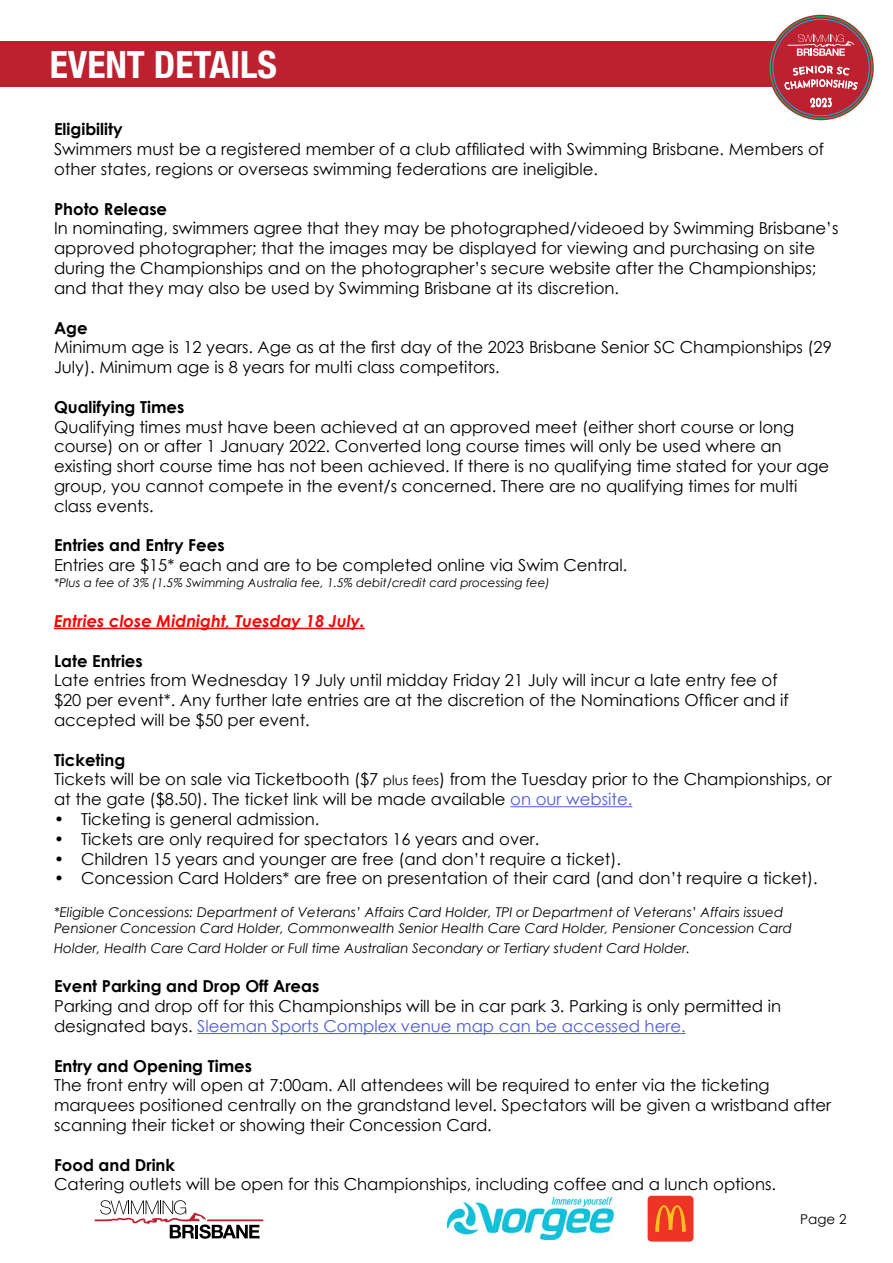
<style>
.page{position:relative;width:893px;height:1263px;background:#fff}
.page>*{position:absolute;margin:0;border:0;box-sizing:border-box;transform-origin:0 0}
.t1{font:700 37.5px "Helvetica Neue";color:#fff}
.t2{font:16.5px/19.8px "Century Gothic";color:#000}
.t3{font:700 16.5px "Century Gothic";color:#000}
.t4{font:italic 700 16.5px "Century Gothic";color:#f00}
.t5{font:italic 13.5px/16.2px "Century Gothic";color:#000}
.t6{font:13.5px "Century Gothic";color:#000}
.t7{font:italic 12px "Century Gothic";color:#000}
.s1{font-weight:700}
.s2{font-size:13.5px}
.s3{color:#4f5cd6}
</style>
<div class="page">
<div style="left:0;top:41px;width:859px;height:46px;background:#bd202e"></div>
<img style="left:446px;top:1197px;width:168px;height:43px">
<div style="left:648px;top:1196px;width:45px;height:45px;background:#ee3425;border-radius:4px"></div>
<svg style="left:655px;top:1205px;width:31px;height:27px"></svg>
<svg style="left:95px;top:1200px;width:168px;height:39px"></svg>
<svg style="left:768px;top:15px;width:106px;height:105px;fill:#bd212f"></svg>
<svg style="left:785px;top:66px;width:73px;height:24px"></svg>
<svg style="left:810px;top:98px;width:22px;height:9px"></svg>
<svg style="left:788px;top:34px;width:66px;height:22px"></svg>
<hr style="left:54px;top:628px;width:311px;height:1px;background:#f00">
<hr style="left:510px;top:806px;width:122px;height:1px;background:#4f5cd6">
<hr style="left:197px;top:1033px;width:489px;height:1px;background:#4f5cd6">
<h1 class="t1" style="left:50px;top:42px;width:228px">EVENT DETAILS</h1>
<p class="t3" style="left:54px;top:117px;width:70px">Eligibility</p>
<p class="t2" style="left:54px;top:139px;width:771px">Swimmers must be a registered member of a club affiliated with Swimming Brisbane. Members of other states, regions or overseas swimming federations are ineligible.</p>
<p class="t3" style="left:54px;top:196px;width:115px">Photo Release</p>
<p class="t2" style="left:54px;top:218px;width:786px">In nominating, swimmers agree that they may be photographed/videoed by Swimming Brisbane’s approved photographer; that the images may be displayed for viewing and purchasing on site during the Championships and on the photographer’s secure website after the Championships; and that they may also be used by Swimming Brisbane at its discretion.</p>
<p class="t3" style="left:54px;top:315px;width:35px">Age</p>
<p class="t2" style="left:54px;top:337px;width:779px">Minimum age is 12 years. Age as at the first day of the 2023 Brisbane Senior SC Championships (29<br>July). Minimum age is 8 years for multi class competitors.</p>
<p class="t3" style="left:54px;top:394px;width:132px">Qualifying Times</p>
<p class="t2" style="left:54px;top:416px;width:777px">Qualifying times must have been achieved at an approved meet (either short course or long course) on or after 1 January 2022. Converted long course times will only be used where an existing short course time has not been achieved. If there is no qualifying time stated for your age group, you cannot compete in the event/s concerned. There are no qualifying times for multi class events.</p>
<p class="t3" style="left:54px;top:533px;width:172px">Entries and Entry Fees</p>
<p class="t2" style="left:54px;top:555px;width:575px">Entries are $15* each and are to be completed online via Swim Central.</p>
<p class="t7" style="left:54px;top:575px;width:497px">*Plus a fee of 3% (1.5% Swimming Australia fee, 1.5% debit/credit card processing fee)</p>
<p class="t4" style="left:54px;top:608px;width:312px">Entries close Midnight, Tuesday 18 July.</p>
<p class="t3" style="left:54px;top:648px;width:90px">Late Entries</p>
<p class="t2" style="left:54px;top:670px;width:736px">Late entries from Wednesday 19 July until midday Friday 21 July will incur a late entry fee of $20 per event*. Any further late entries are at the discretion of the Nominations Officer and if accepted will be $50 per event.</p>
<p class="t2" style="left:54px;top:749px;width:779px"><span class="s1">Ticketing<br></span>Tickets will be on sale via Ticketbooth ($7 <span class="s2">plus fees</span>) from the Tuesday prior to the Championships, or at the gate ($8.50). The ticket link will be made available <span class="s3">on our website.</span></p>
<p class="t2" style="left:54px;top:809px;width:267px">• Ticketing is general admission.</p>
<p class="t2" style="left:54px;top:829px;width:487px">• Tickets are only required for spectators 16 years and over.</p>
<p class="t2" style="left:54px;top:848px;width:568px">• Children 15 years and younger are free (and don’t require a ticket).</p>
<p class="t2" style="left:54px;top:868px;width:765px">• Concession Card Holders* are free on presentation of their card (and don’t require a ticket).</p>
<p class="t5" style="left:54px;top:903px;width:739px">*Eligible Concessions: Department of Veterans’ Affairs Card Holder, TPI or Department of Veterans’ Affairs issued<br>Pensioner Concession Card Holder, Commonwealth Senior Health Care Card Holder, Pensioner Concession Card</p>
<p class="t5" style="left:54px;top:939px;width:638px">Holder, Health Care Card Holder or Full time Australian Secondary or Tertiary student Card Holder.</p>
<p class="t3" style="left:54px;top:974px;width:267px">Event Parking and Drop Off Areas</p>
<p class="t2" style="left:54px;top:996px;width:729px">Parking and drop off for this Championships will be in car park 3. Parking is only permitted in designated bays. <span class="s3">Sleeman Sports Complex venue map can be accessed here.</span></p>
<p class="t3" style="left:54px;top:1053px;width:199px">Entry and Opening Times</p>
<p class="t2" style="left:54px;top:1075px;width:779px">The front entry will open at 7:00am. All attendees will be required to enter via the ticketing marquees positioned centrally on the grandstand level. Spectators will be given a wristband after scanning their ticket or showing their Concession Card.</p>
<p class="t3" style="left:54px;top:1152px;width:123px">Food and Drink</p>
<p class="t2" style="left:54px;top:1174px;width:723px">Catering outlets will be open for this Championships, including coffee and a lunch options.</p>
<p class="t6" style="left:800px;top:1210px;width:48px">Page 2</p>
</div>
